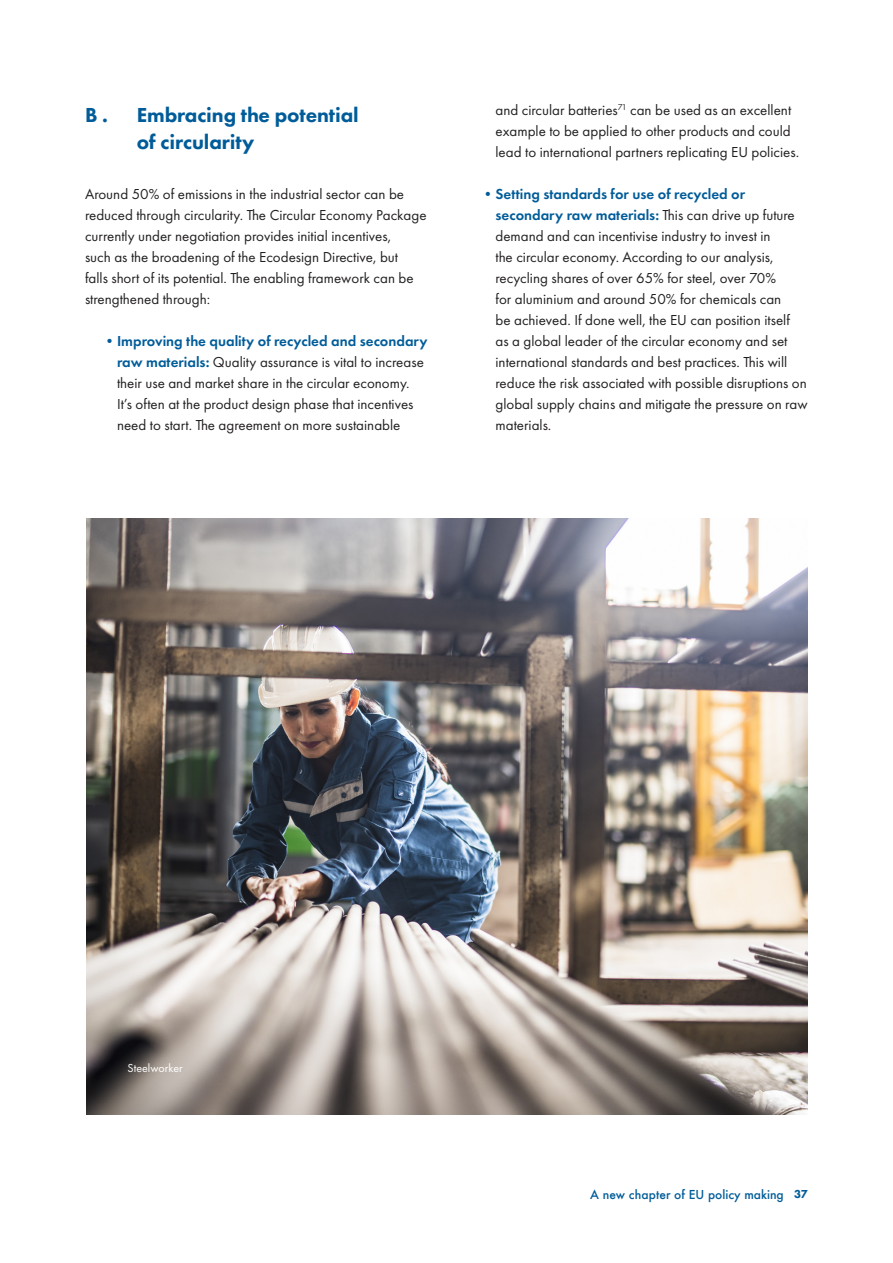
<style>
.page{position:relative;width:893px;height:1263px;background:#fff}
.page>*{position:absolute;margin:0;border:0;box-sizing:border-box;transform-origin:0 0}
.t1{font:800 21px/27px "Futura PT";letter-spacing:-.005em;color:#005c99}
.t2{font:15px/21px "Futura PT";color:#231f20}
.t3{font:500 12px "Futura";color:#005c99}
.t4{font:12px "Futura PT";color:#fff}
.t5{font:800 12px "Futura PT";color:#005c99}
.s1{font-weight:600;color:#005c99}
</style>
<div class="page">
<img style="left:86px;top:519px;width:722px;height:595px">
<h1 class="t1" style="left:85px;top:101px;width:24px">B .</h1>
<h1 class="t1" style="left:137px;top:101px;width:224px">Embracing the potential of circularity</h1>
<p class="t2" style="left:495px;top:99px;width:305px">and circular batteries<sup>71</sup> can be used as an excellent example to be applied to other products and could lead to international partners replicating EU policies.</p>
<p class="t2" style="left:495px;top:183px;width:314px;text-indent:-15px"><span class="s1">•Setting standards for use of recycled or secondary raw materials:</span> This can drive up future demand and can incentivise industry to invest in<br>the circular economy. According to our analysis, recycling shares of over 65% for steel, over 70%<br>for aluminium and around 50% for chemicals can<br>be achieved. If done well, the EU can position itself<br>as a global leader of the circular economy and set international standards and best practices. This will reduce the risk associated with possible disruptions on global supply chains and mitigate the pressure on raw materials.</p>
<p class="t2" style="left:85px;top:183px;width:343px">Around 50% of emissions in the industrial sector can be reduced through circularity. The Circular Economy Package currently under negotiation provides initial incentives,<br>such as the broadening of the Ecodesign Directive, but<br>falls short of its potential. The enabling framework can be strengthened through:</p>
<p class="t2" style="left:117px;top:330px;width:312px;text-indent:-15px"><span class="s1">•Improving the quality of recycled and secondary raw materials:</span> Quality assurance is vital to increase their use and market share in the circular economy.<br>It’s often at the product design phase that incentives need to start. The agreement on more sustainable</p>
<p class="t4" style="left:128px;top:1060px;width:57px">Steelworker</p>
<p class="t3" style="left:590px;top:1186px;width:195px">A new chapter of EU policy making</p>
<p class="t5" style="left:794px;top:1187px;width:15px">37</p>
</div>
